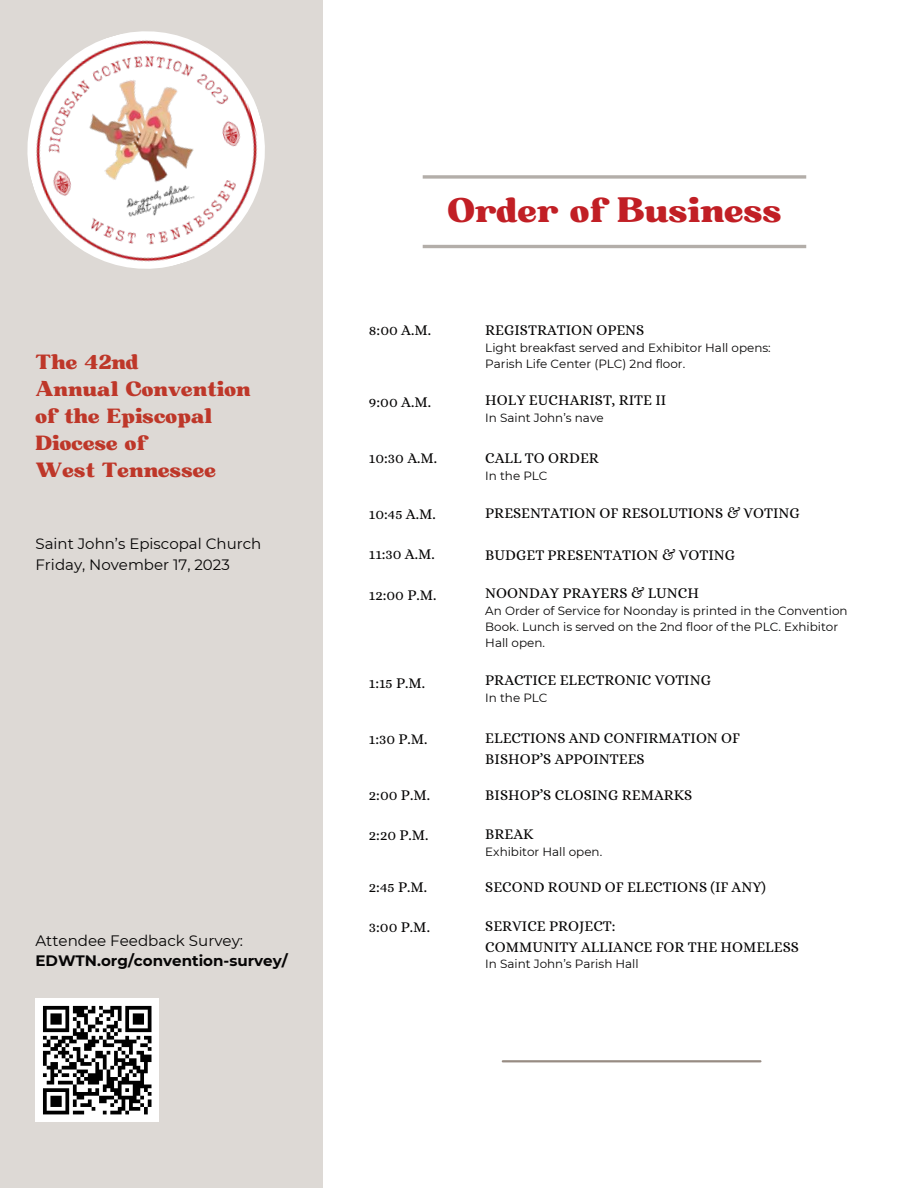
<style>
.page{position:relative;width:918px;height:1188px;background:#fff}
.page>*{position:absolute;margin:0;border:0;box-sizing:border-box;transform-origin:0 0}
.t1{font:33px "Bugaki";color:#c11f25}
.t2{font:19.95px/27.2px "Bugaki";color:#be3729}
.t3{font:700 15.15px "Montserrat";color:#060505}
.t4{font:15.15px "Montserrat";color:#060505}
.t5{font:15px/20.9px "Alice";color:#060505}
.t6{font:15px/20.2px "Montserrat";color:#060505}
.t7{font:12px/15.9px "Montserrat";color:#060505}
</style>
<div class="page">
<div style="left:0;top:0;width:322px;height:1188px;background:#ddd9d5"></div>
<svg style="left:423px;top:175px;width:383px;height:4px;background:#bebab6"></svg>
<hr style="left:423px;top:245px;width:383px;height:3px;background:#b3aea9">
<hr style="left:503px;top:1060px;width:257px;height:2px;background:#988c83">
<img style="left:27px;top:31px;width:238px;height:238px">
<div style="left:35px;top:998px;width:124px;height:124px;background:#fff"></div>
<svg style="left:43px;top:1005px;width:109px;height:110px"></svg>
<h2 class="t2" style="left:35px;top:348px;width:217px">The 42nd<br>Annual Convention of the Episcopal<br>Diocese of<br>West Tennessee</h2>
<p class="t6" style="left:35px;top:533px;width:227px">Saint John’s Episcopal Church<br>Friday, November 17, 2023</p>
<p class="t4" style="left:35px;top:930px;width:209px">Attendee Feedback Survey:</p>
<p class="t3" style="left:35px;top:949px;width:254px">EDWTN.org/convention-survey/</p>
<h1 class="t1" style="left:447px;top:188px;width:336px">Order of Business</h1>
<p class="t5" style="left:369px;top:320px;width:64px">8:00 A.M.</p>
<p class="t5" style="left:369px;top:393px;width:64px">9:00 A.M.</p>
<p class="t5" style="left:369px;top:449px;width:70px">10:30 A.M.</p>
<p class="t5" style="left:369px;top:505px;width:68px">10:45 A.M.</p>
<p class="t5" style="left:369px;top:545px;width:67px">11:30 A.M.</p>
<p class="t5" style="left:369px;top:585px;width:69px">12:00 P.M.</p>
<p class="t5" style="left:369px;top:673px;width:58px">1:15 P.M.</p>
<p class="t5" style="left:369px;top:729px;width:60px">1:30 P.M.</p>
<p class="t5" style="left:369px;top:785px;width:63px">2:00 P.M.</p>
<p class="t5" style="left:369px;top:826px;width:61px">2:20 P.M.</p>
<p class="t5" style="left:369px;top:878px;width:60px">2:45 P.M.</p>
<p class="t5" style="left:369px;top:918px;width:63px">3:00 P.M.</p>
<p class="t5" style="left:485px;top:320px;width:161px">REGISTRATION OPENS</p>
<p class="t7" style="left:485px;top:339px;width:287px">Light breakfast served and Exhibitor Hall opens:<br>Parish Life Center (PLC) 2nd floor.</p>
<p class="t5" style="left:485px;top:391px;width:183px">HOLY EUCHARIST, RITE II</p>
<p class="t7" style="left:485px;top:410px;width:120px">In Saint John’s nave</p>
<p class="t5" style="left:485px;top:449px;width:115px">CALL TO ORDER</p>
<p class="t7" style="left:485px;top:467px;width:64px">In the PLC</p>
<p class="t5" style="left:485px;top:503px;width:316px">PRESENTATION OF RESOLUTIONS &amp; VOTING</p>
<p class="t5" style="left:485px;top:545px;width:251px">BUDGET PRESENTATION &amp; VOTING</p>
<p class="t5" style="left:485px;top:584px;width:215px">NOONDAY PRAYERS &amp; LUNCH</p>
<p class="t7" style="left:485px;top:603px;width:364px">An Order of Service for Noonday is printed in the Convention<br>Book. Lunch is served on the 2nd floor of the PLC. Exhibitor<br>Hall open.</p>
<p class="t5" style="left:485px;top:670px;width:227px">PRACTICE ELECTRONIC VOTING</p>
<p class="t7" style="left:485px;top:689px;width:64px">In the PLC</p>
<p class="t5" style="left:485px;top:728px;width:256px">ELECTIONS AND CONFIRMATION OF<br>BISHOP’S APPOINTEES</p>
<p class="t5" style="left:485px;top:786px;width:209px">BISHOP’S CLOSING REMARKS</p>
<p class="t5" style="left:485px;top:825px;width:50px">BREAK</p>
<p class="t7" style="left:485px;top:843px;width:118px">Exhibitor Hall open.</p>
<p class="t5" style="left:485px;top:877px;width:282px">SECOND ROUND OF ELECTIONS (IF ANY)</p>
<p class="t5" style="left:485px;top:916px;width:315px">SERVICE PROJECT:<br>COMMUNITY ALLIANCE FOR THE HOMELESS</p>
<p class="t7" style="left:485px;top:956px;width:155px">In Saint John’s Parish Hall</p>
</div>
